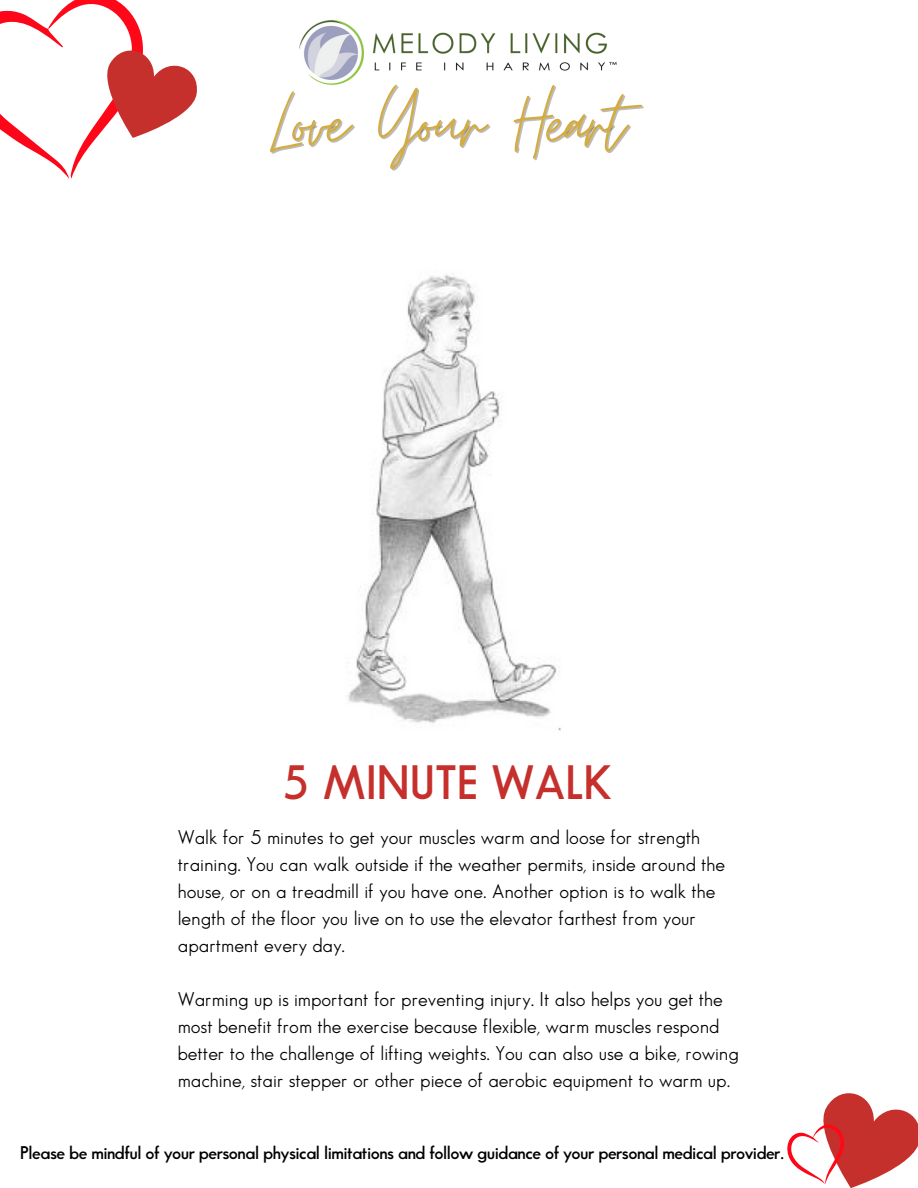
<style>
.page{position:relative;width:918px;height:1188px;background:#fff}
.page>*{position:absolute;margin:0;border:0;box-sizing:border-box;transform-origin:0 0}
.t1{font:92.4px "Moon Time";letter-spacing:-.03em;color:#d3ac43}
.t2{font:600 47.25px "Sans Serif FLF";color:#c6302c}
.t3{font:19.5px/27px "Sans Serif Book FLF";color:#000}
.t4{font:600 18px "Sans Serif FLF";letter-spacing:-.03em;color:#000}
</style>
<div class="page">
<svg style="left:787px;top:1093px;width:131px;height:95px"></svg>
<svg style="left:0;top:0;width:197px;height:179px"></svg>
<img style="left:299px;top:20px;width:318px;height:65px">
<img style="left:347px;top:274px;width:214px;height:457px">
<p class="t1" style="left:270px;top:67px;width:356px">Love Your Heart</p>
<h1 class="t2" style="left:282px;top:764px;width:332px">5 MINUTE WALK</h1>
<p class="t3" style="left:178px;top:824px;width:549px">Walk for 5 minutes to get your muscles warm and loose for strength training. You can walk outside if the weather permits, inside around the house, or on a treadmill if you have one. Another option is to walk the length of the floor you live on to use the elevator farthest from your apartment every day.</p>
<h2 class="t3" style="left:178px;top:986px;width:563px">Warming up is important for preventing injury. It also helps you get the most benefit from the exercise because flexible, warm muscles respond better to the challenge of lifting weights. You can also use a bike, rowing machine, stair stepper or other piece of aerobic equipment to warm up.</h2>
<p class="t4" style="left:20px;top:1146px;width:765px">Please be mindful of your personal physical limitations and follow guidance of your personal medical provider.</p>
</div>
